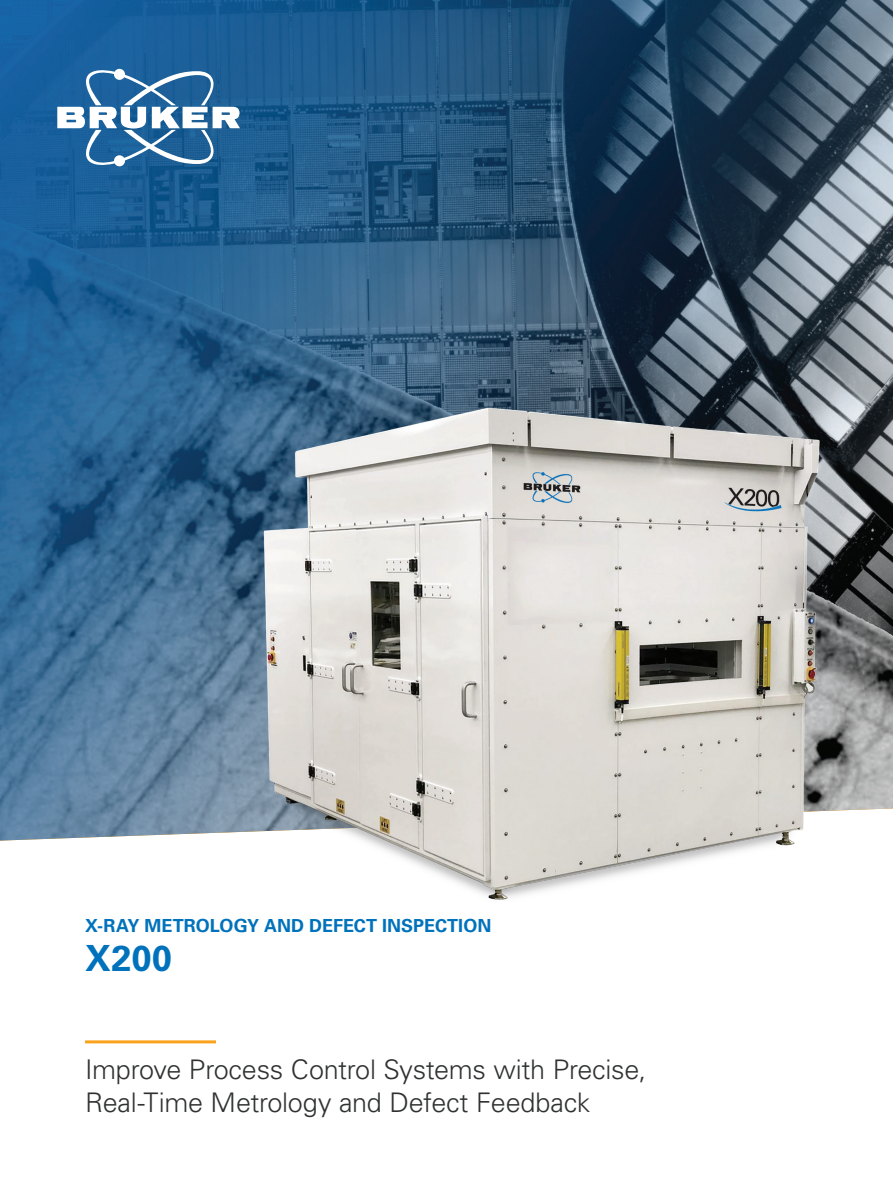
<style>
.page{position:relative;width:893px;height:1187px;background:#fff}
.page>*{position:absolute;margin:0;border:0;box-sizing:border-box;transform-origin:0 0}
.Top_headline{font:700 36px "Univers LT Std";color:#0072bc}
.Black_subhead_cover{font:300 27px/33px "Univers LT Std";letter-spacing:-.01em;color:#2f3230}
.Top_headline-2{font:700 18px "Univers LT Std";color:#0072bc}
</style>
<div class="page">
<img style="left:0;top:0;width:893px;height:840px">
<svg style="left:57px;top:69px;width:183px;height:97px"></svg>
<hr style="left:85px;top:1040px;width:131px;height:3px;background:#f9a21c">
<img style="left:254px;top:383px;width:583px;height:517px">
<p class="Top_headline-2" style="left:85px;top:915px;width:408px">X-RAY METROLOGY AND DEFECT INSPECTION</p>
<p class="Top_headline" style="left:85px;top:937px;width:88px">X200</p>
<p class="Black_subhead_cover" style="left:85px;top:1052px;width:563px">Improve Process Control Systems with Precise,<br>Real-Time Metrology and Defect Feedback</p>
</div>
